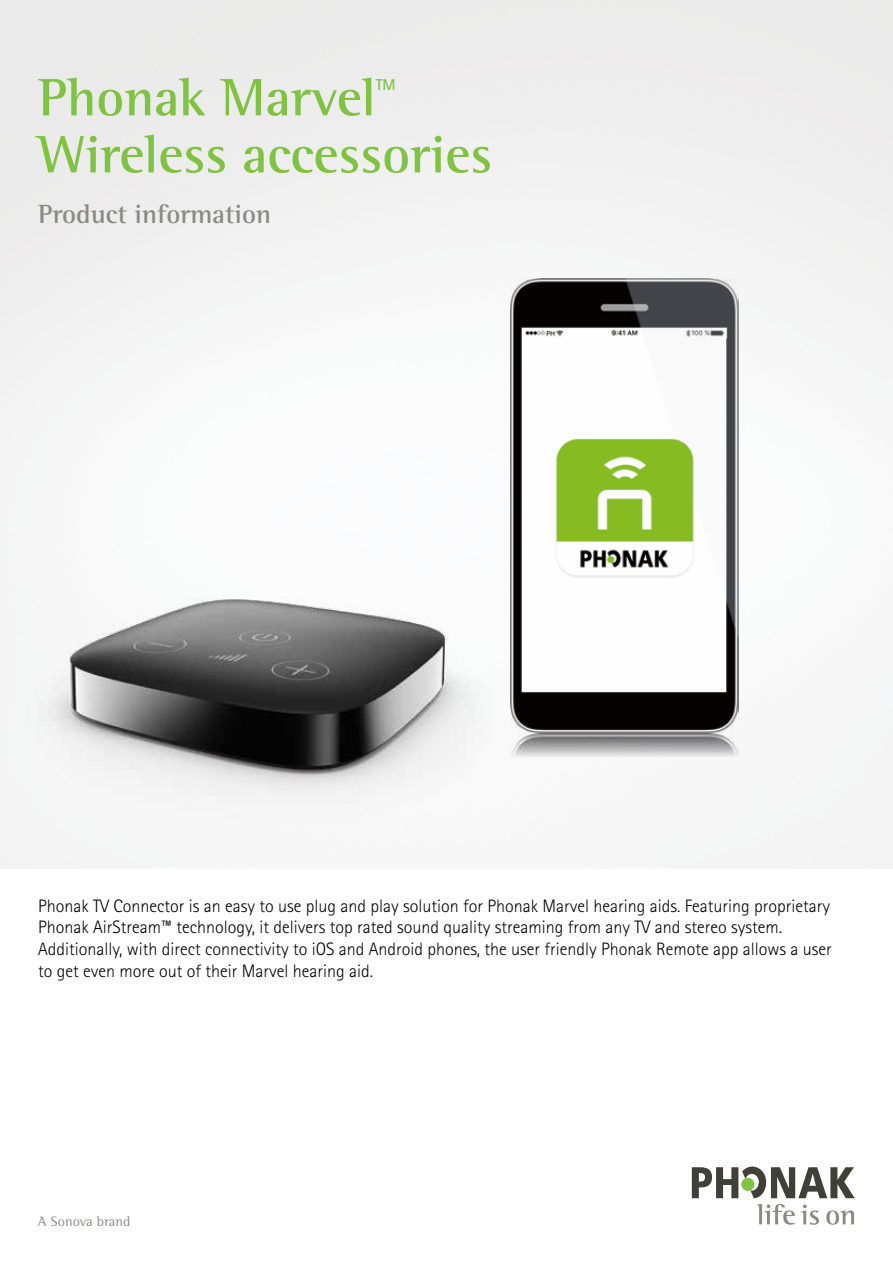
<style>
.page{position:relative;width:893px;height:1263px;background:#fff}
.page>*{position:absolute;margin:0;border:0;box-sizing:border-box;transform-origin:0 0}
.t1{font:700 54px "Rotis Semi Serif Pro";color:#80c342}
.t2{font:700 27px "Rotis Semi Serif Pro";color:#8a8b83}
.t3{font:300 18px/21.6px "Rotis Sans Serif Pro";color:#000}
.t4{font:700 15.75px "Rotis Sans Serif Pro";color:#80c342}
.t5{font:14.1px "Rotis Semi Serif";letter-spacing:.01em;color:#8a8b83}
</style>
<div class="page">
<svg style="left:692px;top:1166px;width:163px;height:32px"></svg>
<svg style="left:757px;top:1204px;width:38px;height:21px"></svg>
<svg style="left:801px;top:1204px;width:18px;height:21px"></svg>
<svg style="left:826px;top:1210px;width:28px;height:15px"></svg>
<img style="left:0;top:547px;width:513px;height:322px">
<img style="left:510px;top:278px;width:229px;height:479px">
<h1 class="t1" style="left:38px;top:64px;width:339px">Phonak Marvel</h1>
<p class="t4" style="left:376px;top:75px;width:21px">TM</p>
<h1 class="t1" style="left:38px;top:121px;width:455px">Wireless accessories</h1>
<h2 class="t2" style="left:38px;top:198px;width:234px">Product information</h2>
<p class="t3" style="left:38px;top:895px;width:795px">Phonak TV Connector is an easy to use plug and play solution for Phonak Marvel hearing aids. Featuring proprietary Phonak AirStream™ technology, it delivers top rated sound quality streaming from any TV and stereo system.<br>Additionally, with direct connectivity to iOS and Android phones, the user friendly Phonak Remote app allows a user to get even more out of their Marvel hearing aid.</p>
<p class="t5" style="left:38px;top:1213px;width:94px">A Sonova brand</p>
</div>
